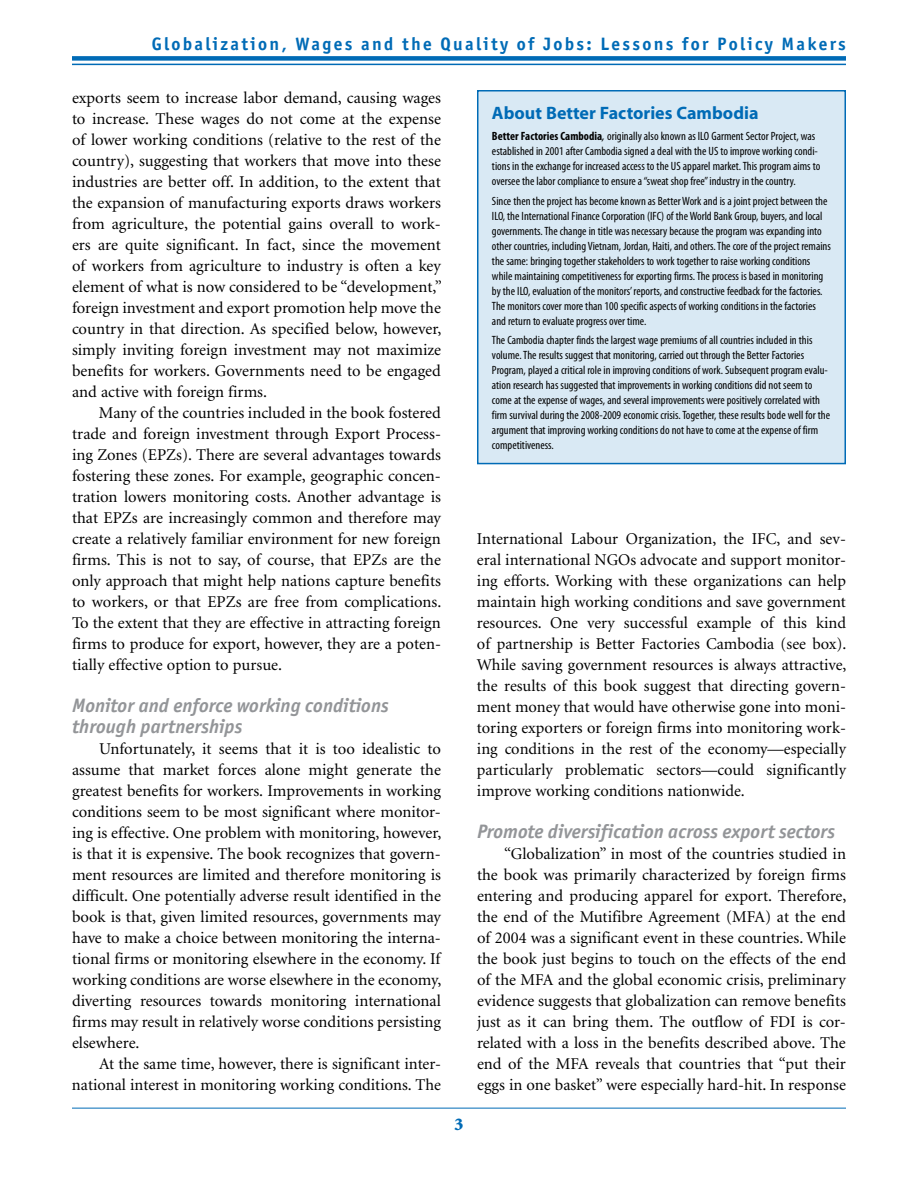
<style>
.page{position:relative;width:918px;height:1188px;background:#fff}
.page>*{position:absolute;margin:0;border:0;box-sizing:border-box;transform-origin:0 0}
.t1{font:italic 700 19.5px/21px "Officina San ITC";color:#939598}
.t2{font:700 18px "Officina San ITC";letter-spacing:.13em;color:#006bb6}
.t3{font:700 18px "Myriad";color:#006bb6}
.t4{font:900 18px "Minion";color:#006bb6}
.t5{font:16.5px/21px "Minion";color:#000;text-align:justify}
.t6{font:condensed 12px/15px "Myriad Pro";color:#000}
.s1{font-weight:700}
.s2{font-style:italic;font-stretch:normal}
</style>
<div class="page">
<hr style="left:72px;top:1108px;width:774px;height:1px;background:#006bb6">
<div style="left:72px;top:56px;width:774px;height:5px;background:#006bb6"></div>
<hr style="left:72px;top:64px;width:774px;height:1px;background:#006bb6">
<div style="left:478px;top:91px;width:367px;height:373px;background:#d9e9f4"></div>
<div style="left:477px;top:90px;width:369px;height:374px;border:2px solid #006bb6"></div>
<p class="t2" style="left:152px;top:33px;width:696px">Globalization, Wages and the Quality of Jobs: Lessons for Policy Makers</p>
<p class="t5" style="left:72px;top:88px;width:371px">exports seem to increase labor demand, causing wages to increase. These wages do not come at the expense of lower working conditions (relative to the rest of the country), suggesting that workers that move into these industries are better off. In addition, to the extent that the expansion of manufacturing exports draws workers from agriculture, the potential gains overall to work&shy;ers are quite significant. In fact, since the movement of workers from agriculture to industry is often a key element of what is now considered to be “development,” foreign investment and export promotion help move the country in that direction. As specified below, however, simply inviting foreign investment may not maximize benefits for workers. Governments need to be engaged and active with foreign firms.</p>
<p class="t5" style="left:72px;top:403px;width:371px;text-indent:27px">Many of the countries included in the book fostered trade and foreign investment through Export Process&shy;ing Zones (EPZs). There are several advantages towards fostering these zones. For example, geographic concen&shy;tration lowers monitoring costs. Another advantage is that EPZs are increasingly common and therefore may create a relatively familiar environment for new foreign firms. This is not to say, of course, that EPZs are the only approach that might help nations capture benefits to workers, or that EPZs are free from complications.<br>To the extent that they are effective in attracting foreign firms to produce for export, however, they are a poten&shy;tially effective option to pursue.</p>
<p class="t1" style="left:72px;top:695px;width:318px">Monitor and enforce working conditions through partnerships</p>
<p class="t5" style="left:72px;top:739px;width:371px;text-indent:27px">Unfortunately, it seems that it is too idealistic to assume that market forces alone might generate the greatest benefits for workers. Improvements in working conditions seem to be most significant where monitor&shy;ing is effective. One problem with monitoring, however, is that it is expensive. The book recognizes that govern&shy;ment resources are limited and therefore monitoring is difficult. One potentially adverse result identified in the book is that, given limited resources, governments may have to make a choice between monitoring the interna&shy;tional firms or monitoring elsewhere in the economy. If working conditions are worse elsewhere in the economy, diverting resources towards monitoring international firms may result in relatively worse conditions persisting elsewhere.</p>
<p class="t5" style="left:72px;top:1054px;width:371px;text-align:right">At the same time, however, there is significant inter&shy;national interest in monitoring working conditions. The</p>
<p class="t3" style="left:492px;top:103px;width:268px">About Better Factories Cambodia</p>
<p class="t6" style="left:492px;top:129px;width:330px"><span class="s1">Better Factories Cambodia</span><span class="s2">,</span> originally also known as ILO Garment Sector Project, was established in 2001 after Cambodia signed a deal with the US to improve working condi&shy;tions in the exchange for increased access to the US apparel market. This program aims to oversee the labor compliance to ensure a “sweat shop free” industry in the country.</p>
<p class="t6" style="left:492px;top:193px;width:340px">Since then the project has become known as Better Work and is a joint project between the ILO, the International Finance Corporation (IFC) of the World Bank Group, buyers, and local governments. The change in title was necessary because the program was expanding into other countries, including Vietnam, Jordan, Haiti, and others. The core of the project remains the same: bringing together stakeholders to work together to raise working conditions while maintaining competitiveness for exporting firms. The process is based in monitoring by the ILO, evaluation of the monitors’ reports, and constructive feedback for the factories.<br>The monitors cover more than 100 specific aspects of working conditions in the factories and return to evaluate progress over time.</p>
<p class="t6" style="left:492px;top:333px;width:340px">The Cambodia chapter finds the largest wage premiums of all countries included in this volume. The results suggest that monitoring, carried out through the Better Factories Program, played a critical role in improving conditions of work. Subsequent program evalu&shy;ation research has suggested that improvements in working conditions did not seem to come at the expense of wages, and several improvements were positively correlated with firm survival during the 2008-2009 economic crisis. Together, these results bode well for the argument that improving working conditions do not have to come at the expense of firm competitiveness.</p>
<p class="t5" style="left:477px;top:529px;width:371px">International Labour Organization, the IFC, and sev&shy;eral international NGOs advocate and support monitor&shy;ing efforts. Working with these organizations can help maintain high working conditions and save government resources. One very successful example of this kind of partnership is Better Factories Cambodia (see box).<br>While saving government resources is always attractive, the results of this book suggest that directing govern&shy;ment money that would have otherwise gone into moni&shy;toring exporters or foreign firms into monitoring work&shy;ing conditions in the rest of the economy—especially particularly problematic sectors—could significantly improve working conditions nationwide.</p>
<p class="t1" style="left:477px;top:821px;width:360px">Promote diversification across export sectors</p>
<p class="t5" style="left:477px;top:844px;width:371px;text-indent:27px">“Globalization” in most of the countries studied in the book was primarily characterized by foreign firms entering and producing apparel for export. Therefore, the end of the Mutifibre Agreement (MFA) at the end of 2004 was a significant event in these countries. While the book just begins to touch on the effects of the end of the MFA and the global economic crisis, preliminary evidence suggests that globalization can remove benefits just as it can bring them. The outflow of FDI is cor&shy;related with a loss in the benefits described above. The end of the MFA reveals that countries that “put their eggs in one basket” were especially hard-hit. In response</p>
<p class="t4" style="left:454px;top:1115px;width:10px">3</p>
</div>
